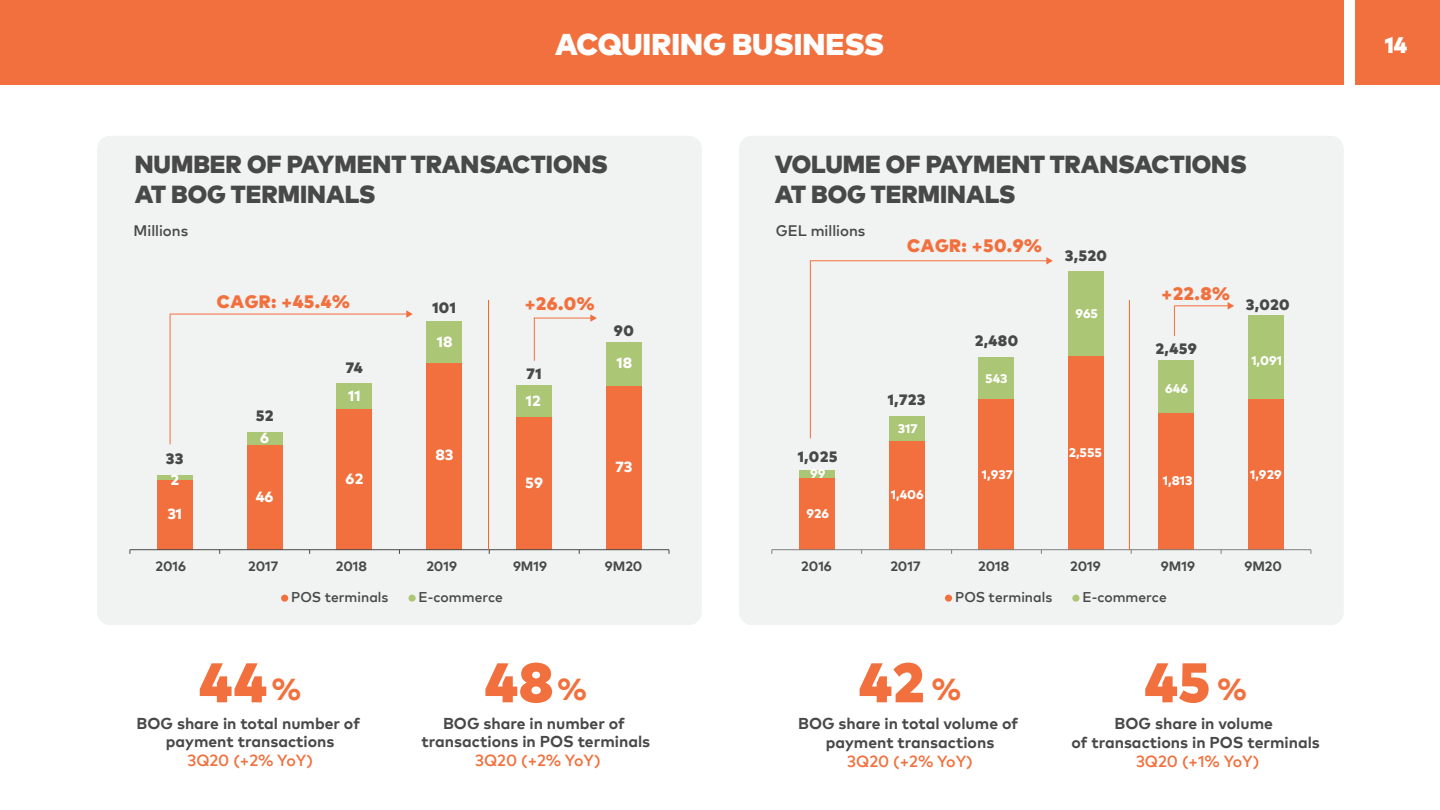
<style>
.page{position:relative;width:1440px;height:810px;background:#fff}
.page>*{position:absolute;margin:0;border:0;box-sizing:border-box;transform-origin:0 0}
.t1{font:900 55.72px "BOG2018";letter-spacing:.005em;color:#f2703d}
.t2{font:900 30px "BOG2018";color:#fff}
.t3{font:900 24.6px/29.5px "BOG2018";color:#484848}
.t4{font:900 22.5px "BOG2018";color:#fff}
.t5{font:900 18px "BOG2018";letter-spacing:.025em;color:#f2703d}
.t6{font:700 15.75px/18.9px "BOG2018";color:#484848;text-align:center}
.t7{font:600 15.75px "BOG2018";color:#f2703d}
.t8{font:900 15px "BOG2018";letter-spacing:.025em;color:#484848}
.t9{font:800 15px "BOG2018";letter-spacing:.005em;color:#fff}
.t10{font:600 14.92px "BOG2017";color:#484848}
.t11{font:600 13.8px "BOG2018";color:#484848}
.t12{font:700 13.5px "BOG2018";color:#484848}
.t13{font:800 12.75px "BOG2018";color:#fff}
.s1{font-weight:700;font-size:30.22px}
</style>
<div class="page">
<div style="left:0;top:0;width:1343px;height:85px;background:#f2703d"></div>
<div style="left:1355px;top:0;width:85px;height:85px;background:#f2703d"></div>
<div style="left:739px;top:136px;width:605px;height:489px;background:#f1f2f2;border-radius:13px"></div>
<div style="left:97px;top:136px;width:605px;height:489px;background:#f1f2f2;border-radius:13px"></div>
<div style="left:157px;top:480px;width:36px;height:70px;background:#f2703d"></div>
<div style="left:247px;top:445px;width:36px;height:105px;background:#f2703d"></div>
<div style="left:336px;top:409px;width:36px;height:141px;background:#f2703d"></div>
<div style="left:426px;top:363px;width:36px;height:187px;background:#f2703d"></div>
<div style="left:516px;top:417px;width:36px;height:133px;background:#f2703d"></div>
<div style="left:606px;top:386px;width:36px;height:164px;background:#f2703d"></div>
<div style="left:157px;top:475px;width:36px;height:5px;background:#abc675"></div>
<div style="left:247px;top:432px;width:36px;height:13px;background:#abc675"></div>
<div style="left:336px;top:383px;width:36px;height:26px;background:#abc675"></div>
<div style="left:426px;top:321px;width:36px;height:42px;background:#abc675"></div>
<div style="left:516px;top:385px;width:36px;height:32px;background:#abc675"></div>
<div style="left:606px;top:342px;width:36px;height:44px;background:#abc675"></div>
<hr style="left:130px;top:549px;width:539px;height:1px;background:#484848">
<svg style="left:488px;top:300px;width:2px;height:254px"></svg>
<hr style="left:534px;top:318px;width:1px;height:43px;background:#f2703d">
<hr style="left:534px;top:318px;width:57px;height:1px;background:#f2703d">
<svg style="left:590px;top:314px;width:7px;height:8px"></svg>
<hr style="left:170px;top:314px;width:1px;height:130px;background:#f2703d">
<hr style="left:170px;top:314px;width:237px;height:1px;background:#f2703d">
<svg style="left:406px;top:310px;width:7px;height:8px"></svg>
<div style="left:799px;top:478px;width:36px;height:72px;background:#f2703d"></div>
<div style="left:889px;top:441px;width:36px;height:109px;background:#f2703d"></div>
<div style="left:978px;top:399px;width:36px;height:151px;background:#f2703d"></div>
<div style="left:1068px;top:356px;width:36px;height:194px;background:#f2703d"></div>
<div style="left:1158px;top:412px;width:36px;height:138px;background:#f2703d"></div>
<div style="left:1248px;top:399px;width:36px;height:151px;background:#f2703d"></div>
<div style="left:799px;top:470px;width:36px;height:8px;background:#abc675"></div>
<div style="left:889px;top:416px;width:36px;height:25px;background:#abc675"></div>
<div style="left:978px;top:358px;width:36px;height:41px;background:#abc675"></div>
<div style="left:1068px;top:271px;width:36px;height:85px;background:#abc675"></div>
<div style="left:1158px;top:360px;width:36px;height:52px;background:#abc675"></div>
<div style="left:1248px;top:316px;width:36px;height:83px;background:#abc675"></div>
<hr style="left:772px;top:549px;width:539px;height:1px;background:#7f7f7f">
<div style="left:945px;top:595px;width:7px;height:7px;background:#f2703d;border-radius:3px"></div>
<div style="left:1072px;top:595px;width:7px;height:7px;background:#abc675;border-radius:3px"></div>
<div style="left:281px;top:595px;width:7px;height:7px;background:#f2703d;border-radius:3px"></div>
<div style="left:408px;top:595px;width:8px;height:7px;background:#abc675;border-radius:3px"></div>
<hr style="left:1174px;top:306px;width:1px;height:30px;background:#f2703d">
<hr style="left:1174px;top:305px;width:55px;height:1px;background:#f2703d">
<svg style="left:1228px;top:302px;width:6px;height:8px"></svg>
<hr style="left:810px;top:261px;width:1px;height:177px;background:#f2703d">
<hr style="left:810px;top:260px;width:237px;height:1px;background:#f2703d">
<svg style="left:1046px;top:257px;width:7px;height:8px"></svg>
<svg style="left:1129px;top:300px;width:3px;height:254px"></svg>
<h2 class="t2" style="left:555px;top:22px;width:330px">ACQUIRING BUSINESS</h2>
<h3 class="t4" style="left:1385px;top:28px;width:24px">14</h3>
<h3 class="t3" style="left:135px;top:148px;width:475px">NUMBER OF PAYMENT TRANSACTIONS<br>AT BOG TERMINALS</h3>
<p class="t10" style="left:134px;top:219px;width:56px">Millions</p>
<p class="t10" style="left:776px;top:219px;width:91px">GEL millions</p>
<h3 class="t3" style="left:775px;top:148px;width:474px">VOLUME OF PAYMENT TRANSACTIONS<br>AT BOG TERMINALS</h3>
<p class="t5" style="left:907px;top:232px;width:136px">CAGR: +50.9%</p>
<p class="t8" style="left:1065px;top:245px;width:44px">3,520</p>
<p class="t5" style="left:217px;top:289px;width:134px">CAGR: +45.4%</p>
<p class="t5" style="left:525px;top:290px;width:71px">+26.0%</p>
<p class="t8" style="left:433px;top:297px;width:25px">101</p>
<p class="t13" style="left:1075px;top:304px;width:24px">965</p>
<p class="t5" style="left:1161px;top:280px;width:70px">+22.8%</p>
<p class="t8" style="left:1246px;top:294px;width:45px">3,020</p>
<p class="t8" style="left:346px;top:356px;width:18px">74</p>
<p class="t9" style="left:348px;top:384px;width:14px">11</p>
<p class="t9" style="left:437px;top:330px;width:17px">18</p>
<p class="t8" style="left:527px;top:362px;width:16px">71</p>
<p class="t9" style="left:526px;top:390px;width:16px">12</p>
<p class="t8" style="left:614px;top:320px;width:21px">90</p>
<p class="t9" style="left:617px;top:352px;width:17px">18</p>
<p class="t8" style="left:888px;top:389px;width:39px">1,723</p>
<p class="t8" style="left:975px;top:330px;width:45px">2,480</p>
<p class="t13" style="left:985px;top:369px;width:24px">543</p>
<p class="t8" style="left:1155px;top:337px;width:43px">2,459</p>
<p class="t13" style="left:1165px;top:379px;width:24px">646</p>
<p class="t13" style="left:1251px;top:351px;width:32px">1,091</p>
<p class="t8" style="left:256px;top:405px;width:19px">52</p>
<p class="t9" style="left:260px;top:427px;width:10px">6</p>
<p class="t13" style="left:898px;top:419px;width:21px">317</p>
<p class="t8" style="left:166px;top:448px;width:19px">33</p>
<p class="t9" style="left:170px;top:468px;width:10px">2</p>
<p class="t9" style="left:346px;top:467px;width:19px">62</p>
<p class="t9" style="left:435px;top:444px;width:20px">83</p>
<p class="t9" style="left:525px;top:471px;width:19px">59</p>
<p class="t9" style="left:616px;top:456px;width:18px">73</p>
<p class="t8" style="left:798px;top:445px;width:41px">1,025</p>
<p class="t13" style="left:1069px;top:443px;width:35px">2,555</p>
<p class="t13" style="left:810px;top:464px;width:17px">99</p>
<p class="t13" style="left:1250px;top:465px;width:33px">1,929</p>
<p class="t13" style="left:982px;top:465px;width:32px">1,937</p>
<p class="t13" style="left:1163px;top:471px;width:31px">1,813</p>
<p class="t9" style="left:256px;top:485px;width:19px">46</p>
<p class="t13" style="left:891px;top:486px;width:34px">1,406</p>
<p class="t9" style="left:167px;top:503px;width:16px">31</p>
<p class="t13" style="left:806px;top:504px;width:24px">926</p>
<p class="t12" style="left:156px;top:556px;width:32px">2016</p>
<p class="t12" style="left:248px;top:556px;width:32px">2017</p>
<p class="t12" style="left:336px;top:556px;width:33px">2018</p>
<p class="t12" style="left:426px;top:556px;width:32px">2019</p>
<p class="t12" style="left:513px;top:556px;width:36px">9M19</p>
<p class="t12" style="left:605px;top:556px;width:39px">9M20</p>
<p class="t12" style="left:801px;top:556px;width:32px">2016</p>
<p class="t12" style="left:890px;top:556px;width:32px">2017</p>
<p class="t12" style="left:978px;top:556px;width:33px">2018</p>
<p class="t12" style="left:1070px;top:556px;width:32px">2019</p>
<p class="t12" style="left:1161px;top:556px;width:36px">9M19</p>
<p class="t12" style="left:1244px;top:556px;width:39px">9M20</p>
<p class="t11" style="left:291px;top:587px;width:99px">POS terminals</p>
<p class="t11" style="left:419px;top:587px;width:86px">E-commerce</p>
<p class="t11" style="left:955px;top:587px;width:99px">POS terminals</p>
<p class="t11" style="left:1082px;top:587px;width:86px">E-commerce</p>
<h1 class="t1" style="left:199px;top:641px;width:104px">44<span class="s1">%</span></h1>
<h1 class="t1" style="left:485px;top:641px;width:104px">48<span class="s1">%</span></h1>
<p class="t6" style="left:422px;top:712px;width:230px">BOG share in number of transactions in POS terminals</p>
<p class="t7" style="left:475px;top:749px;width:127px">3Q20 (+2% YoY)</p>
<p class="t6" style="left:137px;top:712px;width:225px">BOG share in total number of payment transactions</p>
<p class="t7" style="left:187px;top:749px;width:127px">3Q20 (+2% YoY)</p>
<h1 class="t1" style="left:859px;top:641px;width:104px">42 <span class="s1">%</span></h1>
<h1 class="t1" style="left:1144px;top:641px;width:104px">45 <span class="s1">%</span></h1>
<p class="t6" style="left:1072px;top:713px;width:250px">BOG share in volume<br>of transactions in POS terminals</p>
<p class="t7" style="left:1136px;top:750px;width:125px">3Q20 (+1% YoY)</p>
<p class="t6" style="left:798px;top:713px;width:222px">BOG share in total volume of payment transactions</p>
<p class="t7" style="left:847px;top:750px;width:127px">3Q20 (+2% YoY)</p>
</div>
